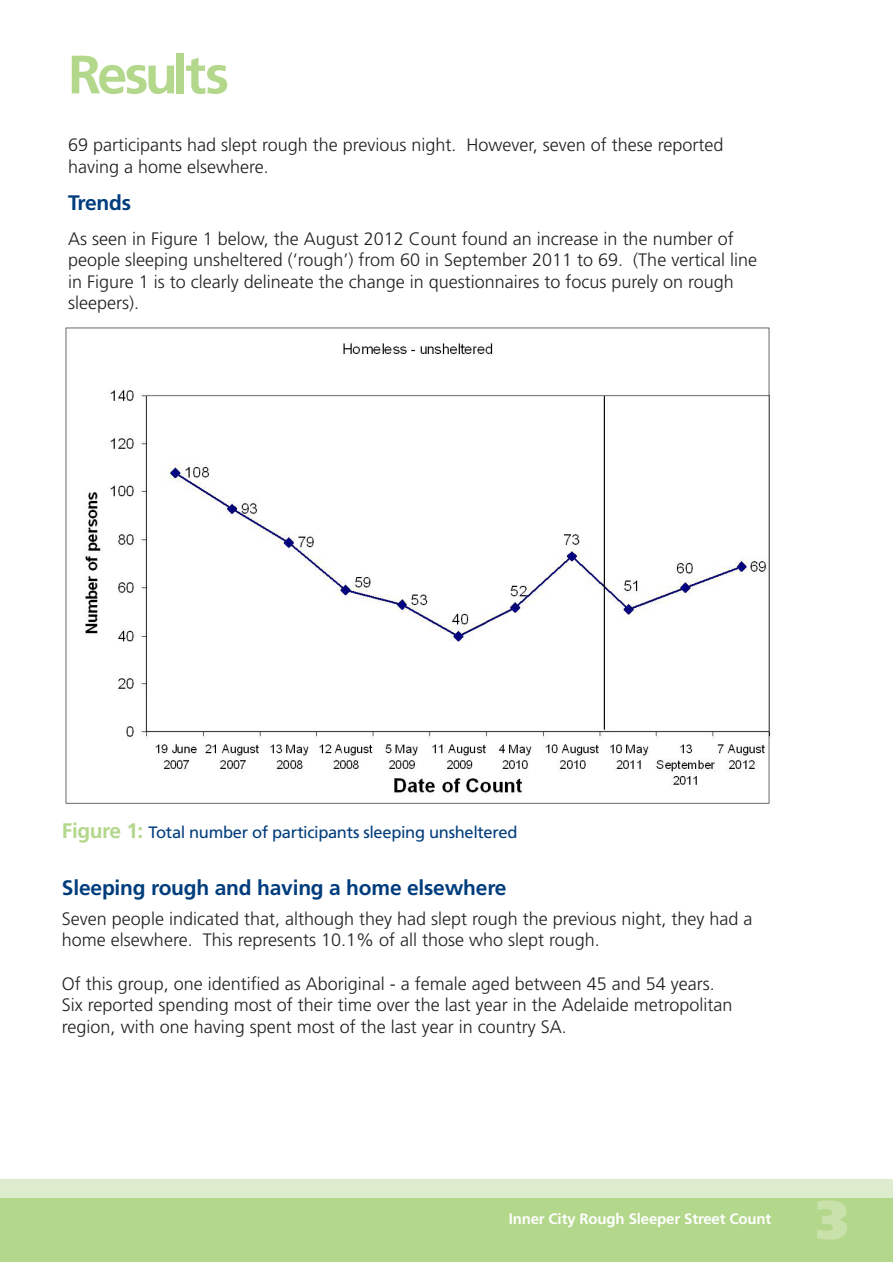
<style>
.page{position:relative;width:893px;height:1263px;background:#fff}
.page>*{position:absolute;margin:0;border:0;box-sizing:border-box;transform-origin:0 0}
.t1{font:900 54.45px "Frutiger LT Std";color:#c9e2ac}
.t2{font:700 54px "Frutiger LT Std";letter-spacing:-.06em;color:#b3d78b}
.t3{font:700 21px "Frutiger LT Std";letter-spacing:-.01em;color:#013d7d}
.t4{font:300 18px/21.6px "Frutiger LT Std";color:#231f20}
.t5{font:16.5px "Frutiger LT Std";letter-spacing:-.02em;color:#013d7d}
.t6{font:700 15px "Frutiger LT Std";letter-spacing:-.01em;color:#fff}
.s1{font-weight:700;font-size:21px;color:#b3d78b}
</style>
<div class="page">
<div style="left:0;top:1179px;width:893px;height:34px;background:#ddeccd"></div>
<div style="left:0;top:1198px;width:893px;height:64px;background:#b3d78b"></div>
<img style="left:65px;top:327px;width:705px;height:477px">
<h2 class="t2" style="left:68px;top:43px;width:163px">Results</h2>
<p class="t4" style="left:68px;top:134px;width:657px">69 participants had slept rough the previous night. However, seven of these reported having a home elsewhere.</p>
<p class="t3" style="left:68px;top:190px;width:65px">Trends</p>
<p class="t4" style="left:68px;top:228px;width:691px">As seen in Figure 1 below, the August 2012 Count found an increase in the number of people sleeping unsheltered (‘rough’) from 60 in September 2011 to 69. (The vertical line in Figure 1 is to clearly delineate the change in questionnaires to focus purely on rough sleepers).</p>
<p class="t5" style="left:62px;top:822px;width:457px"><span class="s1">Figure 1:</span> Total number of participants sleeping unsheltered</p>
<p class="t3" style="left:62px;top:875px;width:446px">Sleeping rough and having a home elsewhere</p>
<p class="t4" style="left:62px;top:908px;width:692px">Seven people indicated that, although they had slept rough the previous night, they had a home elsewhere. This represents 10.1% of all those who slept rough.</p>
<p class="t4" style="left:62px;top:973px;width:672px">Of this group, one identified as Aboriginal - a female aged between 45 and 54 years.<br>Six reported spending most of their time over the last year in the Adelaide metropolitan region, with one having spent most of the last year in country SA.</p>
<p class="t6" style="left:509px;top:1210px;width:264px">Inner City Rough Sleeper Street Count</p>
<h1 class="t1" style="left:816px;top:1187px;width:34px">3</h1>
</div>
